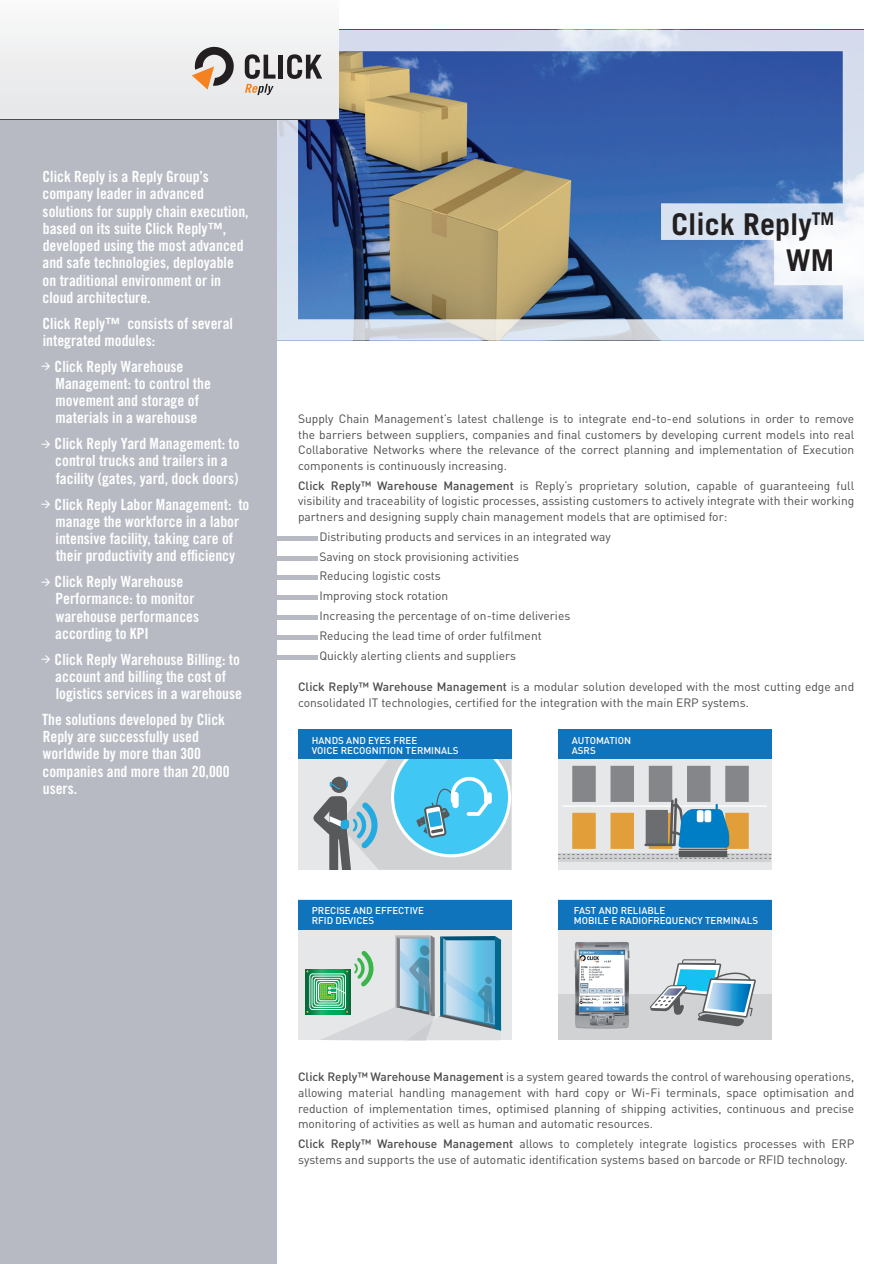
<style>
.page{position:relative;width:894px;height:1264px;background:#fff}
.page>*{position:absolute;margin:0;border:0;box-sizing:border-box;transform-origin:0 0}
.t1{font:700 30px/36px "Trade Gothic LT Std";color:#231f20;text-align:right}
.t2{font:15.45px/17.2px "Trade Gothic LT Std Bd Cn 20";color:#fff}
.t3{font:12px/15.6px "DIN";color:#4b4c4d;text-align:justify}
.t4{font:500 9.75px/9.8px "DIN";color:#fff}
.s1{font-weight:500}
</style>
<div class="page">
<svg style="left:277px;top:30px;width:586px;height:310px"></svg>
<div style="left:0;top:0;width:277px;height:1263px;background:#b7bac3"></div>
<div style="left:0;top:0;width:338px;height:119px;background:#f0f0f1"></div>
<div style="left:275px;top:536px;width:43px;height:5px;background:#b7bac3"></div>
<hr style="left:275px;top:556px;width:43px;height:4px;background:#b7bac3">
<div style="left:275px;top:575px;width:43px;height:5px;background:#b7bac3"></div>
<hr style="left:275px;top:595px;width:43px;height:4px;background:#b7bac3">
<hr style="left:275px;top:615px;width:43px;height:4px;background:#b7bac3">
<hr style="left:275px;top:635px;width:43px;height:4px;background:#b7bac3">
<hr style="left:275px;top:655px;width:43px;height:4px;background:#b7bac3">
<svg style="left:245px;top:54px;width:30px;height:41px"></svg>
<div style="left:278px;top:55px;width:5px;height:24px;background:#231f20"></div>
<svg style="left:287px;top:54px;width:35px;height:25px"></svg>
<svg style="left:192px;top:46px;width:42px;height:44px"></svg>
<div style="left:298px;top:729px;width:213px;height:140px;background:#e6e7e9"></div>
<div style="left:558px;top:729px;width:213px;height:140px;background:#e6e7e9"></div>
<div style="left:298px;top:899px;width:213px;height:140px;background:#e6e7e9"></div>
<div style="left:558px;top:899px;width:213px;height:140px;background:#e6e7e9"></div>
<div style="left:558px;top:993px;width:213px;height:46px;background:#d1d2d4"></div>
<svg style="left:305px;top:969px;width:15px;height:45px"></svg>
<div style="left:309px;top:973px;width:36px;height:36px;border:1px solid #fff;border-radius:3px"></div>
<div style="left:312px;top:975px;width:31px;height:32px;border:1px solid #fff;border-radius:3px"></div>
<div style="left:314px;top:977px;width:27px;height:28px;border:1px solid #fff;border-radius:3px"></div>
<div style="left:316px;top:980px;width:23px;height:23px;border:1px solid #fff;border-radius:3px"></div>
<div style="left:318px;top:982px;width:19px;height:18px;border:1px solid #fff;border-radius:3px"></div>
<svg style="left:558px;top:858px;width:212px;height:3px"></svg>
<div style="left:686px;top:765px;width:24px;height:36px;background:#84868a"></div>
<div style="left:725px;top:765px;width:23px;height:36px;background:#84868a"></div>
<div style="left:648px;top:765px;width:24px;height:36px;background:#84868a"></div>
<div style="left:610px;top:765px;width:24px;height:36px;background:#84868a"></div>
<div style="left:572px;top:765px;width:23px;height:36px;background:#84868a"></div>
<div style="left:558px;top:899px;width:213px;height:30px;background:#1074bc"></div>
<div style="left:298px;top:729px;width:213px;height:30px;background:#1074bc"></div>
<div style="left:558px;top:729px;width:213px;height:30px;background:#1074bc"></div>
<div style="left:298px;top:899px;width:213px;height:30px;background:#1074bc"></div>
<svg style="left:313px;top:759px;width:198px;height:110px"></svg>
<img style="left:570px;top:942px;width:61px;height:86px">
<svg style="left:649px;top:959px;width:107px;height:67px"></svg>
<svg style="left:558px;top:796px;width:213px;height:62px"></svg>
<svg style="left:320px;top:935px;width:181px;height:104px"></svg>
<p class="t2" style="left:42px;top:168px;width:207px">Click Reply is a Reply Group’s company leader in advanced solutions for supply chain execution, based on its suite Click Reply™, developed using the most advanced and safe technologies, deployable on traditional environment or in cloud architecture.</p>
<p class="t2" style="left:43px;top:314px;width:192px">Click Reply™ consists of several integrated modules:</p>
<p class="t2" style="left:56px;top:357px;width:157px;text-indent:-15px">→ Click Reply Warehouse<br>Management: to control the movement and storage of materials in a warehouse</p>
<p class="t2" style="left:55px;top:435px;width:186px;text-indent:-14px">→ Click Reply Yard Management: to control trucks and trailers in a facility (gates, yard, dock doors)</p>
<p class="t2" style="left:41px;top:495px;width:210px;text-align:center">→ Click Reply Labor Management: to manage the workforce in a labor intensive facility, taking care of<br>their productivity and efficiency</p>
<p class="t2" style="left:55px;top:572px;width:145px;text-indent:-14px">→ Click Reply Warehouse<br>Performance: to monitor warehouse performances according to KPI</p>
<p class="t2" style="left:55px;top:650px;width:188px;text-indent:-14px">→ Click Reply Warehouse Billing: to account and billing the cost of logistics services in a warehouse</p>
<p class="t2" style="left:42px;top:710px;width:189px">The solutions developed by Click<br>Reply are successfully used worldwide by more than 300 companies and more than 20,000 users.</p>
<h1 class="t1" style="left:671px;top:205px;width:164px">Click Reply<sup>TM<br></sup>WM</h1>
<p class="t3" style="left:298px;top:410px;width:557px">Supply Chain Management’s latest challenge is to integrate end-to-end solutions in order to remove the barriers between suppliers, companies and final customers by developing current models into real Collaborative Networks where the relevance of the correct planning and implementation of Execution components is continuously increasing.</p>
<p class="t3" style="left:298px;top:477px;width:557px"><span class="s1">Click Reply™ Warehouse Management</span> is Reply’s proprietary solution, capable of guaranteeing full visibility and traceability of logistic processes, assisting customers to actively integrate with their working partners and designing supply chain management models that are optimised for:</p>
<p class="t3" style="left:319px;top:526px;width:293px;line-height:19.8px;text-align:left">Distributing products and services in an integrated way Saving on stock provisioning activities<br>Reducing logistic costs<br>Improving stock rotation<br>Increasing the percentage of on-time deliveries Reducing the lead time of order fulfilment<br>Quickly alerting clients and suppliers</p>
<p class="t3" style="left:298px;top:678px;width:557px"><span class="s1">Click Reply™ Warehouse Management</span> is a modular solution developed with the most cutting edge and consolidated IT technologies, certified for the integration with the main ERP systems.</p>
<p class="t4" style="left:312px;top:735px;width:148px">HANDS AND EYES FREE<br>VOICE RECOGNITION TERMINALS</p>
<p class="t4" style="left:571px;top:735px;width:61px">AUTOMATION<br>ASRS</p>
<p class="t4" style="left:312px;top:905px;width:114px">PRECISE AND EFFECTIVE<br>RFID DEVICES</p>
<p class="t4" style="left:573px;top:905px;width:186px">FAST AND RELIABLE<br>MOBILE E RADIOFREQUENCY TERMINALS</p>
<p class="t3" style="left:298px;top:1068px;width:557px"><span class="s1">Click Reply™ Warehouse Management</span> is a system geared towards the control of warehousing operations, allowing material handling management with hard copy or Wi-Fi terminals, space optimisation and reduction of implementation times, optimised planning of shipping activities, continuous and precise monitoring of activities as well as human and automatic resources.</p>
<p class="t3" style="left:298px;top:1135px;width:551px"><span class="s1">Click Reply™ Warehouse Management</span> allows to completely integrate logistics processes with erp systems and supports the use of automatic identification systems based on barcode or RFID technology.</p>
</div>
